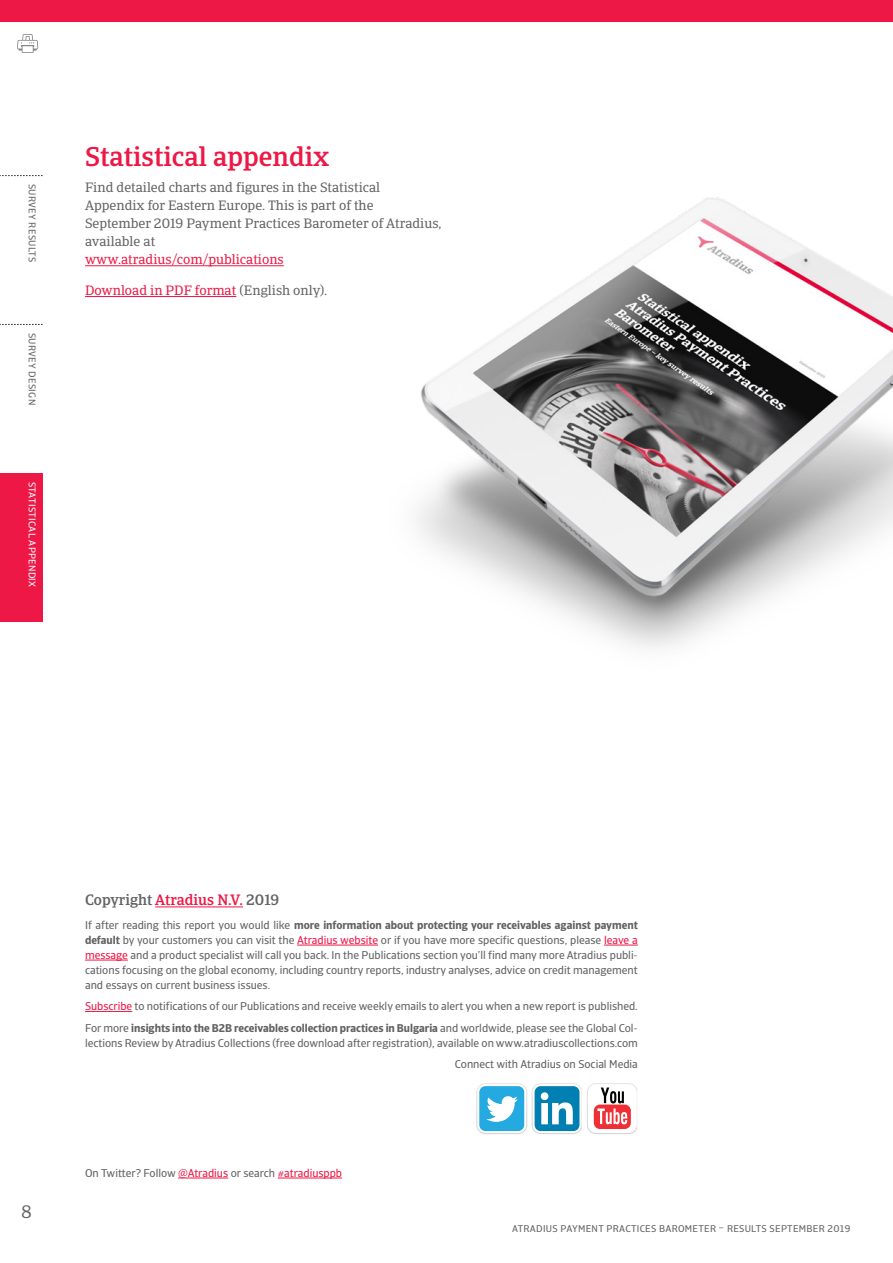
<style>
.page{position:relative;width:893px;height:1263px;background:#fff}
.page>*{position:absolute;margin:0;border:0;box-sizing:border-box;transform-origin:0 0}
.headline_h2{font:500 27px "Catalana";color:#ed1845}
.t1{font:18px "Catalana";color:#636366}
.body{font:500 15px "Catalana";color:#636366}
.body-2{font:13.5px/18px "Catalana";color:#636366}
.body-3{font:13.5px "Catalana";color:#ed1845}
.disclaimer{font:11.25px/15px "Catalana Sans";color:#636366;text-align:justify}
.t2{font:9.75px "Catalana Sans";letter-spacing:.03em;color:#636366}
.t3{font:9.75px "Catalana Sans";letter-spacing:.03em;color:#fff}
.s1{color:#ed1845}
.s2{color:#636366}
.s3{font-weight:700}
</style>
<div class="page">
<div style="left:0;top:0;width:893px;height:21px;background:#ed1845"></div>
<svg style="left:17px;top:34px;width:21px;height:19px"></svg>
<div style="left:0;top:473px;width:43px;height:149px;background:#ed1845"></div>
<svg style="left:0;top:175px;width:43px;height:1px"></svg>
<svg style="left:0;top:324px;width:43px;height:1px"></svg>
<hr style="left:155px;top:906px;width:88px;height:1px;background:#ed1845">
<hr style="left:297px;top:945px;width:81px;height:1px;background:#ed1845">
<hr style="left:604px;top:945px;width:34px;height:1px;background:#ed1845">
<hr style="left:85px;top:960px;width:43px;height:1px;background:#ed1845">
<hr style="left:85px;top:1011px;width:47px;height:1px;background:#ed1845">
<hr style="left:178px;top:1178px;width:50px;height:1px;background:#ed1845">
<hr style="left:278px;top:1178px;width:64px;height:1px;background:#ed1845">
<svg style="left:476px;top:1083px;width:161px;height:51px"></svg>
<hr style="left:85px;top:265px;width:199px;height:1px;background:#ed1845">
<hr style="left:85px;top:296px;width:151px;height:1px;background:#ed1845">
<img style="left:417px;top:197px;width:476px;height:452px">
<p class="t2" style="left:38px;top:184px;width:80px;rotate:90deg">SURVEY RESULTS</p>
<p class="t2" style="left:38px;top:333px;width:74px;rotate:90deg">SURVEY DESIGN</p>
<p class="t3" style="left:38px;top:482px;width:107px;rotate:90deg">STATISTICAL APPENDIX</p>
<p class="headline_h2" style="left:85px;top:140px;width:246px">Statistical appendix</p>
<p class="body-2" style="left:85px;top:179px;width:358px">Find detailed charts and figures in the Statistical Appendix for Eastern Europe. This is part of the September 2019 Payment Practices Barometer of Atradius, available at<br><span class="s1">www.atradius/com/publications</span></p>
<p class="body-3" style="left:85px;top:282px;width:244px">Download in PDF format <span class="s2">(English only).</span></p>
<h2 class="t1" style="left:21px;top:1201px;width:12px">8</h2>
<p class="body" style="left:85px;top:891px;width:196px">Copyright <span class="s1">Atradius N.V.</span> 2019</p>
<p class="disclaimer" style="left:85px;top:918px;width:554px">If after reading this report you would like <span class="s3">more information about protecting your receivables against payment default</span> by your customers you can visit the <span class="s1">Atradius website</span> or if you have more specific questions, please <span class="s1">leave a message</span> and a product specialist will call you back. In the Publications section you’ll find many more Atradius publi&shy;cations focusing on the global economy, including country reports, industry analyses, advice on credit management and essays on current business issues.</p>
<p class="disclaimer" style="left:85px;top:999px;width:554px"><span class="s1">Subscribe</span> to notifications of our Publications and receive weekly emails to alert you when a new report is published.</p>
<p class="disclaimer" style="left:85px;top:1020px;width:554px">For more <span class="s3">insights into the B2B receivables collection practices in Bulgaria</span> and worldwide, please see the Global Col&shy;lections Review by Atradius Collections (free download after registration), available on www.atradiuscollections.com</p>
<p class="disclaimer" style="left:455px;top:1057px;width:185px">Connect with Atradius on Social Media</p>
<p class="disclaimer" style="left:85px;top:1165px;width:259px">On Twitter? Follow <span class="s1">@Atradius</span> or search <span class="s1">#atradiusppb</span></p>
<p class="t2" style="left:512px;top:1223px;width:340px">ATRADIUS PAYMENT PRACTICES BAROMETER – RESULTS SEPTEMBER 2019</p>
</div>
